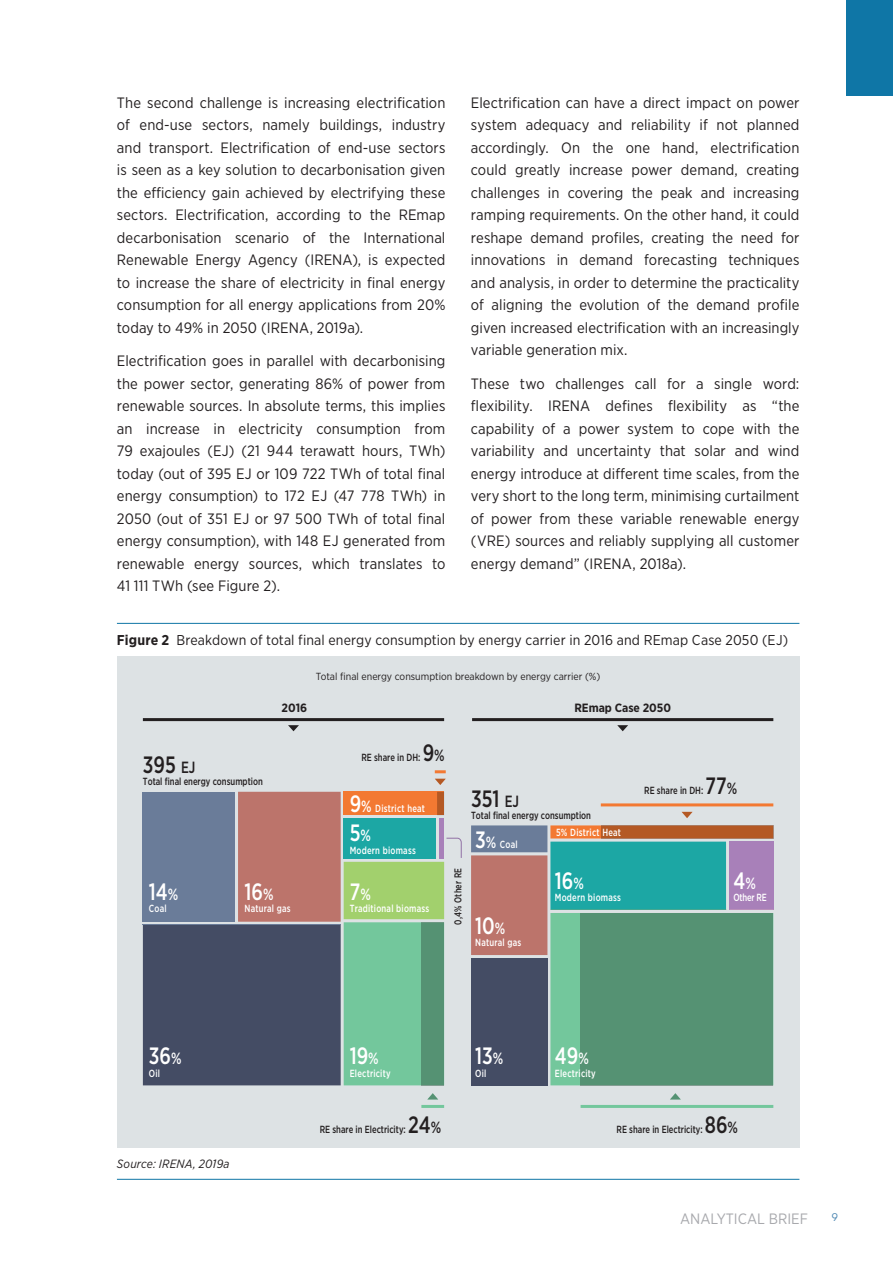
<style>
.page{position:relative;width:893px;height:1263px;background:#fff}
.page>*{position:absolute;margin:0;border:0;box-sizing:border-box;transform-origin:0 0}
.t1{font:500 23.55px "Gotham Narrow";color:#fff;scale:.85 1}
.t2{font:500 23.55px "Gotham Narrow";color:#231f20;scale:.85 1}
.t3{font:15px/22.5px "Gotham Narrow";letter-spacing:.005em;color:#231f20;text-align:justify}
.t4{font:15px "Gotham Narrow";color:#a8a9ad}
.t5{font:14.25px "Gotham Narrow";letter-spacing:.01em;color:#231f20}
.t6{font:italic 12px "Gotham Narrow";letter-spacing:.015em;color:#231f20}
.t7{font:700 12px "Gotham Narrow";color:#231f20}
.t8{font:10.5px "ITC Avant Garde Std";color:#4e88b3}
.t9{font:500 10.35px "Gotham Narrow";letter-spacing:.025em;color:#fff;scale:.85 1}
.t10{font:500 10.35px "Gotham Narrow";color:#231f20;scale:.85 1}
.t11{font:10.35px "Gotham Narrow";color:#231f20}
.t12{font:500 9.9px "Gotham Narrow";letter-spacing:.025em;color:#231f20;scale:.85 1}
.s1{font-weight:700}
.s2{font-size:16.2px}
.s3{font-size:23.55px}
</style>
<div class="page">
<div style="left:117px;top:657px;width:682px;height:491px;background:#dde2e4"></div>
<svg style="left:471px;top:825px;width:302px;height:260px;background:#638a88"></svg>
<div style="left:729px;top:842px;width:44px;height:68px;background:#a880b9"></div>
<svg style="left:143px;top:792px;width:319px;height:293px;background:#778381"></svg>
<div style="left:581px;top:913px;width:192px;height:172px;background:#559273"></div>
<svg style="left:435px;top:770px;width:11px;height:3px"></svg>
<hr style="left:143px;top:718px;width:301px;height:3px;background:#231f20">
<svg style="left:288px;top:725px;width:11px;height:6px"></svg>
<hr style="left:472px;top:718px;width:301px;height:3px;background:#231f20">
<svg style="left:617px;top:725px;width:11px;height:6px"></svg>
<svg style="left:435px;top:779px;width:11px;height:6px"></svg>
<div style="left:601px;top:825px;width:172px;height:13px;background:#b45924"></div>
<hr style="left:601px;top:803px;width:172px;height:3px;background:#f37932">
<svg style="left:682px;top:812px;width:10px;height:6px"></svg>
<div style="left:421px;top:922px;width:23px;height:163px;background:#559273"></div>
<hr style="left:421px;top:1105px;width:23px;height:3px;background:#73c79c">
<svg style="left:428px;top:1093px;width:10px;height:6px"></svg>
<hr style="left:581px;top:1105px;width:192px;height:3px;background:#73c79c">
<svg style="left:670px;top:1093px;width:11px;height:6px"></svg>
<hr style="left:117px;top:623px;width:682px;height:1px;background:#0f76a6">
<hr style="left:117px;top:1179px;width:682px;height:1px;background:#0f76a6">
<div style="left:846px;top:0;width:47px;height:96px;background:#0f76a6"></div>
<p class="t3" style="left:117px;top:91px;width:330px">The second challenge is increasing electrification of end-use sectors, namely buildings, industry and transport. Electrification of end-use sectors is seen as a key solution to decarbonisation given the efficiency gain achieved by electrifying these sectors. Electrification, according to the REmap decarbonisation scenario of the International Renewable Energy Agency (IRENA), is expected to increase the share of electricity in final energy consumption for all energy applications from 20% today to 49% in 2050 (IRENA, 2019a).</p>
<p class="t3" style="left:117px;top:350px;width:330px">Electrification goes in parallel with decarbonising the power sector, generating 86% of power from renewable sources. In absolute terms, this implies an increase in electricity consumption from 79 exajoules (EJ) (21 944 terawatt hours, TWh) today (out of 395 EJ or 109 722 TWh of total final energy consumption) to 172 EJ (47 778 TWh) in 2050 (out of 351 EJ or 97 500 TWh of total final energy consumption), with 148 EJ generated from renewable energy sources, which translates to 41 111 TWh (see Figure 2).</p>
<p class="t3" style="left:471px;top:91px;width:330px">Electrification can have a direct impact on power system adequacy and reliability if not planned accordingly. On the one hand, electrification could greatly increase power demand, creating challenges in covering the peak and increasing ramping requirements. On the other hand, it could reshape demand profiles, creating the need for innovations in demand forecasting techniques and analysis, in order to determine the practicality of aligning the evolution of the demand profile given increased electrification with an increasingly variable generation mix.</p>
<p class="t3" style="left:471px;top:372px;width:330px">These two challenges call for a single word: flexibility. IRENA defines flexibility as “the capability of a power system to cope with the variability and uncertainty that solar and wind energy introduce at different time scales, from the very short to the long term, minimising curtailment of power from these variable renewable energy (VRE) sources and reliably supplying all customer energy demand” (IRENA, 2018a).</p>
<p class="t5" style="left:117px;top:631px;width:673px"><span class="s1">Figure 2</span> Breakdown of total final energy consumption by energy carrier in 2016 and REmap Case 2050 (EJ)</p>
<p class="t11" style="left:316px;top:670px;width:286px">Total final energy consumption breakdown by energy carrier (%)</p>
<h1 class="t2" style="left:143px;top:750px;width:63px">395 <span class="s2">EJ</span></h1>
<p class="t10" style="left:143px;top:775px;width:143px">Total final energy consumption</p>
<p class="t7" style="left:282px;top:700px;width:27px">2016</p>
<p class="t7" style="left:574px;top:700px;width:98px">REmap Case 2050</p>
<p class="t10" style="left:361px;top:750px;width:71px">RE share in DH:</p>
<h1 class="t2" style="left:423px;top:737px;width:27px">9<span class="s2">%</span></h1>
<p class="t9" style="left:350px;top:801px;width:90px"><span class="s3">9</span><span class="s2">%</span> District heat</p>
<h1 class="t1" style="left:350px;top:818px;width:27px">5<span class="s2">%</span></h1>
<p class="t9" style="left:350px;top:843px;width:79px">Modern biomass</p>
<h1 class="t2" style="left:471px;top:784px;width:58px">351 <span class="s2">EJ</span></h1>
<p class="t10" style="left:471px;top:809px;width:143px">Total final energy consumption</p>
<p class="t9" style="left:475px;top:838px;width:52px"><span class="s3">3</span><span class="s2">%</span> Coal</p>
<p class="t9" style="left:556px;top:826px;width:78px">5% District Heat</p>
<p class="t10" style="left:644px;top:784px;width:71px">RE share in DH:</p>
<h1 class="t2" style="left:705px;top:771px;width:39px">77<span class="s2">%</span></h1>
<h1 class="t1" style="left:149px;top:877px;width:36px">14<span class="s2">%</span></h1>
<p class="t9" style="left:149px;top:902px;width:22px">Coal</p>
<h1 class="t1" style="left:244px;top:877px;width:36px">16<span class="s2">%</span></h1>
<p class="t9" style="left:244px;top:902px;width:56px">Natural gas</p>
<p class="t12" style="left:452px;top:925px;width:69px;rotate:-90deg">0,4% Other RE</p>
<h1 class="t1" style="left:555px;top:866px;width:36px">16<span class="s2">%</span></h1>
<h1 class="t1" style="left:350px;top:877px;width:26px">7<span class="s2">%</span></h1>
<p class="t9" style="left:555px;top:891px;width:79px">Modern biomass</p>
<p class="t9" style="left:350px;top:902px;width:95px">Traditional biomass</p>
<h1 class="t1" style="left:475px;top:911px;width:37px">10<span class="s2">%</span></h1>
<p class="t9" style="left:475px;top:936px;width:56px">Natural gas</p>
<h1 class="t1" style="left:733px;top:866px;width:28px">4<span class="s2">%</span></h1>
<p class="t9" style="left:733px;top:891px;width:41px">Other RE</p>
<h1 class="t1" style="left:149px;top:1041px;width:40px">36<span class="s2">%</span></h1>
<p class="t9" style="left:149px;top:1066px;width:15px">Oil</p>
<p class="t6" style="left:117px;top:1157px;width:114px">Source: IRENA, 2019a</p>
<h1 class="t1" style="left:350px;top:1041px;width:36px">19<span class="s2">%</span></h1>
<p class="t9" style="left:350px;top:1066px;width:50px">Electricity</p>
<h1 class="t1" style="left:475px;top:1041px;width:35px">13<span class="s2">%</span></h1>
<p class="t9" style="left:475px;top:1066px;width:15px">Oil</p>
<h1 class="t1" style="left:555px;top:1041px;width:41px">49<span class="s2">%</span></h1>
<p class="t9" style="left:555px;top:1066px;width:50px">Electricity</p>
<p class="t10" style="left:320px;top:1122px;width:103px">RE share in Electricity:</p>
<h1 class="t2" style="left:408px;top:1109px;width:40px">24<span class="s2">%</span></h1>
<p class="t10" style="left:617px;top:1122px;width:103px">RE share in Electricity:</p>
<h1 class="t2" style="left:705px;top:1109px;width:41px">86<span class="s2">%</span></h1>
<p class="t4" style="left:680px;top:1209px;width:129px">ANALYTICAL BRIEF</p>
<p class="t8" style="left:832px;top:1211px;width:8px">9</p>
</div>
